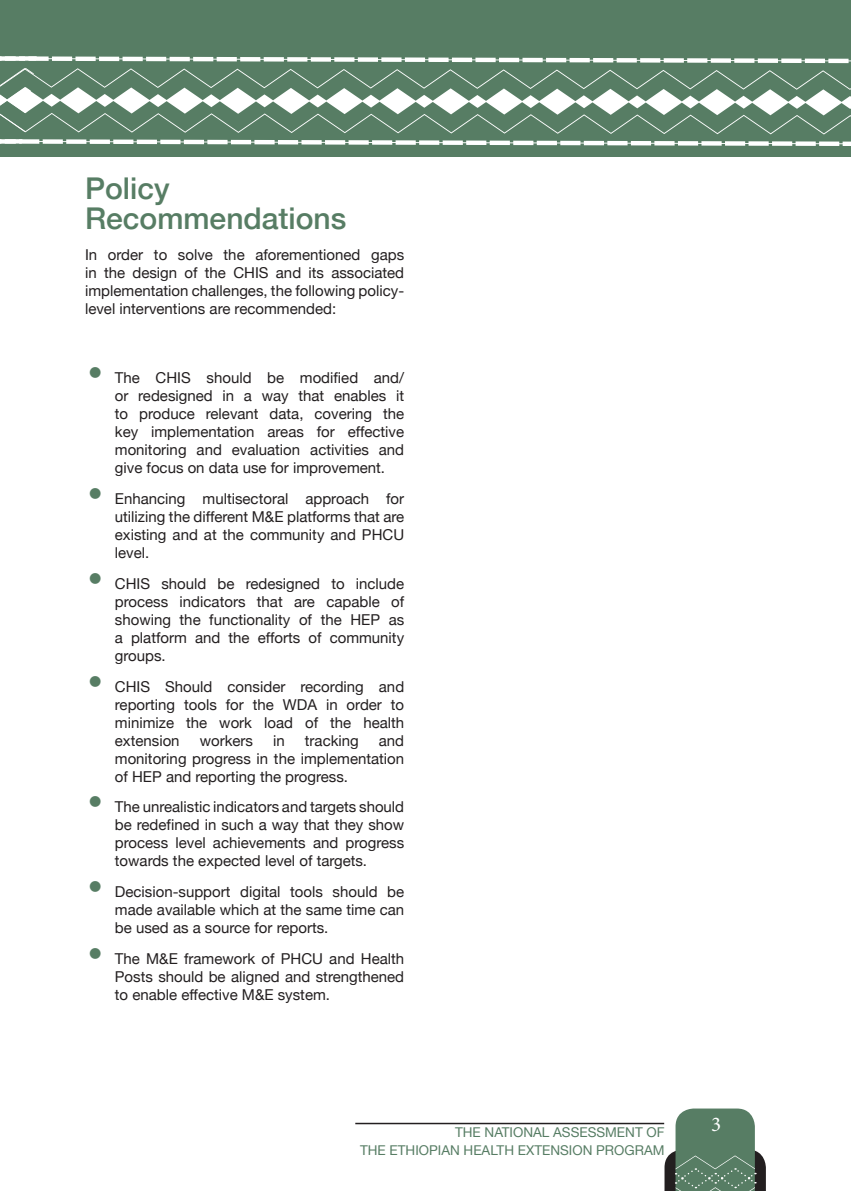
<style>
.page{position:relative;width:851px;height:1191px;background:#fff}
.page>*{position:absolute;margin:0;border:0;box-sizing:border-box;transform-origin:0 0}
.t1{font:500 30px/30px "Helvetica Neue";color:#577d64}
.t2{font:21px "Minion Pro";color:#fff}
.t3{font:15px/18px "Helvetica Neue";color:#231f20;text-align:justify}
.t4{font:13.5px/18px "Helvetica Neue";color:#577d64;text-align:right}
.s1{font-weight:500;font-size:30px;color:#577d64}
</style>
<div class="page">
<svg style="left:664px;top:1108px;width:101px;height:83px"></svg>
<hr style="left:355px;top:1122px;width:309px;height:2px;background:#231f20">
<div style="left:0;top:0;width:850px;height:157px;background:#577d64"></div>
<svg style="left:0;top:56px;width:850px;height:90px"></svg>
<h1 class="t1" style="left:85px;top:171px;width:263px">Policy<br>Recommendations</h1>
<p class="t3" style="left:85px;top:247px;width:320px">In order to solve the aforementioned gaps in the design of the CHIS and its associated implementation challenges, the following policy&shy;level interventions are recommended:</p>
<p class="t3" style="left:115px;top:370px;width:291px;text-indent:-27px"><span class="s1">•</span> The CHIS should be modified and/ or redesigned in a way that enables it to produce relevant data, covering the key implementation areas for effective monitoring and evaluation activities and give focus on data use for improvement.</p>
<p class="t3" style="left:115px;top:490px;width:291px;text-indent:-27px"><span class="s1">•</span> Enhancing multisectoral approach for utilizing the different M&amp;E platforms that are existing and at the community and PHCU level.</p>
<p class="t3" style="left:115px;top:575px;width:291px;text-indent:-27px"><span class="s1">•</span> CHIS should be redesigned to include process indicators that are capable of showing the functionality of the HEP as a platform and the efforts of community groups.</p>
<p class="t3" style="left:115px;top:678px;width:291px;text-indent:-27px"><span class="s1">•</span> CHIS Should consider recording and reporting tools for the WDA in order to minimize the work load of the health extension</p>
<p class="t3" style="left:115px;top:732px;width:291px;text-indent:264px">and monitoring progress in the implementation of HEP and reporting the progress.</p>
<p class="t3" style="left:115px;top:799px;width:291px;text-indent:-27px"><span class="s1">•</span> The unrealistic indicators and targets should be redefined in such a way that they show process level achievements and progress towards the expected level of targets.</p>
<p class="t3" style="left:115px;top:883px;width:291px;text-indent:-27px"><span class="s1">•</span> Decision-support digital tools should be made available which at the same time can be used as a source for reports.</p>
<p class="t3" style="left:115px;top:950px;width:291px;text-indent:-27px"><span class="s1">•</span> The M&amp;E framework of PHCU and Health Posts should be aligned and strengthened to enable effective M&amp;E system.</p>
<p class="t3" style="left:200px;top:732px;width:55px">workers</p>
<p class="t3" style="left:273px;top:732px;width:13px">in</p>
<p class="t3" style="left:305px;top:732px;width:55px">tracking</p>
<p class="t4" style="left:360px;top:1124px;width:306px">THE NATIONAL ASSESSMENT OF<br>THE ETHIOPIAN HEALTH EXTENSION PROGRAM</p>
<h2 class="t2" style="left:711px;top:1110px;width:12px">3</h2>
</div>
